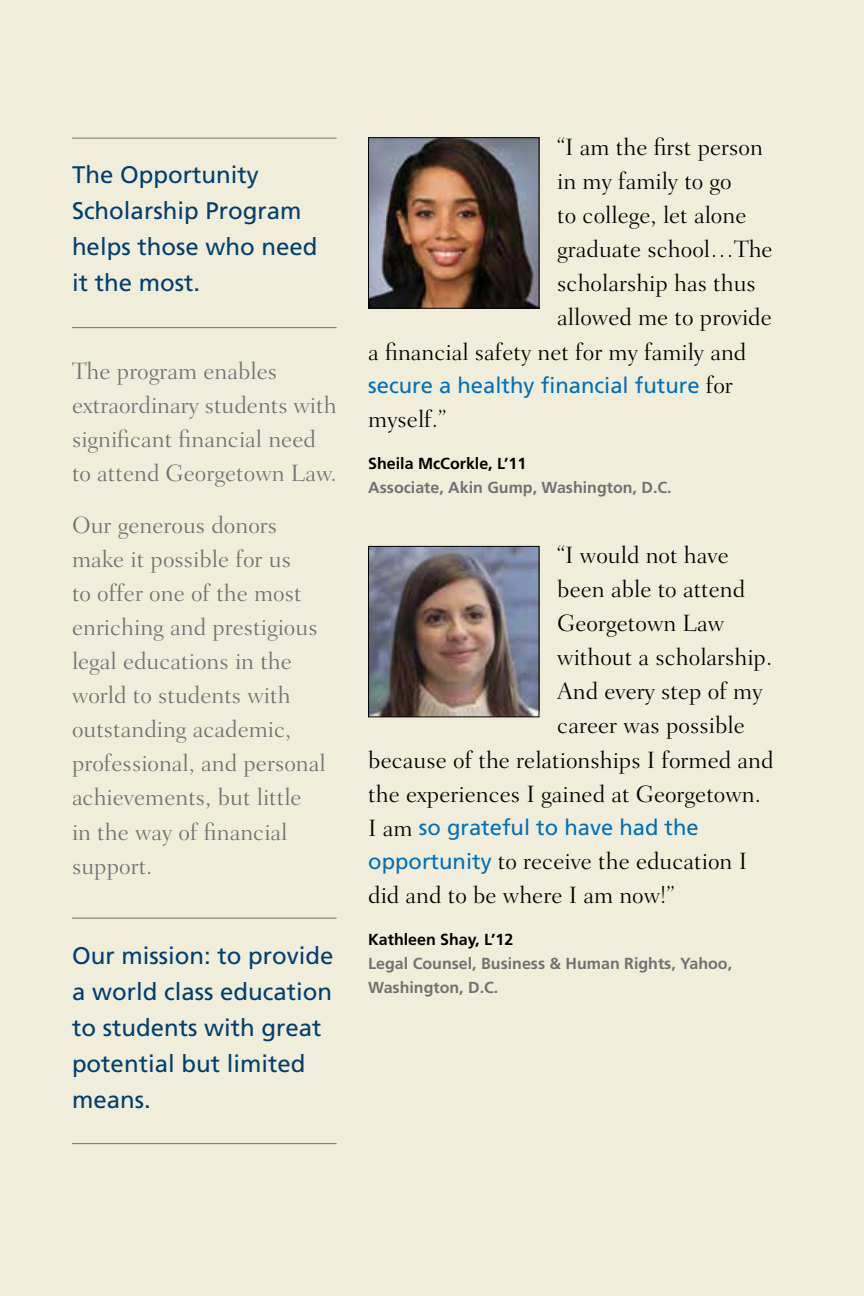
<style>
.page{position:relative;width:864px;height:1296px;background:#f0eedb}
.page>*{position:absolute;margin:0;border:0;box-sizing:border-box;transform-origin:0 0}
.t1{font:300 24px/34px "Fairfield LH";color:#000}
.t2{font:300 24px/34px "Fairfield LH";color:#737172}
.t3{font:24px/36px "Frutiger";color:#003e70}
.t4{font:22px "Frutiger";color:#006fba}
.t5{font:700 16px/24px "Frutiger";color:#737172}
.t6{font:700 16px "Frutiger";color:#000}
.s1{font-family:"Fairfield LH";font-weight:300;font-size:24px;color:#000}
.s2{font-family:"Frutiger";font-weight:400;font-size:22px;color:#006fba}
</style>
<div class="page">
<hr style="left:72px;top:138px;width:265px;height:1px;background:#737172">
<hr style="left:72px;top:327px;width:265px;height:1px;background:#737172">
<hr style="left:72px;top:918px;width:265px;height:1px;background:#737172">
<hr style="left:72px;top:1143px;width:265px;height:1px;background:#737172">
<img style="left:370px;top:139px;width:167px;height:167px">
<div style="left:368px;top:137px;width:171px;height:171px;border:1px solid #000"></div>
<img style="left:370px;top:548px;width:167px;height:167px">
<div style="left:368px;top:546px;width:171px;height:171px;border:1px solid #000"></div>
<p class="t3" style="left:72px;top:157px;width:247px">The Opportunity<br>Scholarship Program helps those who need it the most.</p>
<p class="t2" style="left:72px;top:355px;width:266px">The program enables extraordinary students with significant financial need to attend Georgetown Law.</p>
<p class="t2" style="left:72px;top:509px;width:255px">Our generous donors make it possible for us<br>to offer one of the most enriching and prestigious legal educations in the world to students with outstanding academic, professional, and personal achievements, but little in the way of financial support.</p>
<p class="t3" style="left:72px;top:937px;width:263px">Our mission: to provide a world class education to students with great potential but limited means.</p>
<p class="t1" style="left:557px;top:131px;width:207px">“I am the first person</p>
<p class="t1" style="left:557px;top:165px;width:176px">in my family to go</p>
<p class="t1" style="left:557px;top:199px;width:191px">to college, let alone</p>
<p class="t1" style="left:557px;top:233px;width:217px">graduate school…The</p>
<p class="t1" style="left:557px;top:267px;width:200px">scholarship has thus</p>
<p class="t1" style="left:557px;top:301px;width:216px">allowed me to provide</p>
<p class="t1" style="left:368px;top:335px;width:380px">a financial safety net for my family and</p>
<p class="t4" style="left:368px;top:373px;width:366px">secure a healthy financial future <span class="s1">for</span></p>
<p class="t1" style="left:368px;top:403px;width:79px">myself.”</p>
<p class="t6" style="left:368px;top:454px;width:159px">Sheila McCorkle, L’11</p>
<p class="t5" style="left:368px;top:476px;width:305px">Associate, Akin Gump, Washington, D.C.</p>
<p class="t1" style="left:557px;top:539px;width:217px">“I would not have been able to attend<br>Georgetown Law without a scholarship.<br>And every step of my career was possible</p>
<p class="t1" style="left:368px;top:743px;width:407px">because of the relationships I formed and the experiences I gained at Georgetown.</p>
<p class="t4" style="left:368px;top:815px;width:332px"><span class="s1">I am</span> so grateful to have had the</p>
<p class="t1" style="left:368px;top:845px;width:380px"><span class="s2">opportunity</span> to receive the education I did and to be where I am now!”</p>
<p class="t6" style="left:368px;top:930px;width:146px">Kathleen Shay, L’12</p>
<p class="t5" style="left:368px;top:952px;width:365px">Legal Counsel, Business &amp; Human Rights, Yahoo,<br>Washington, D.C.</p>
</div>
